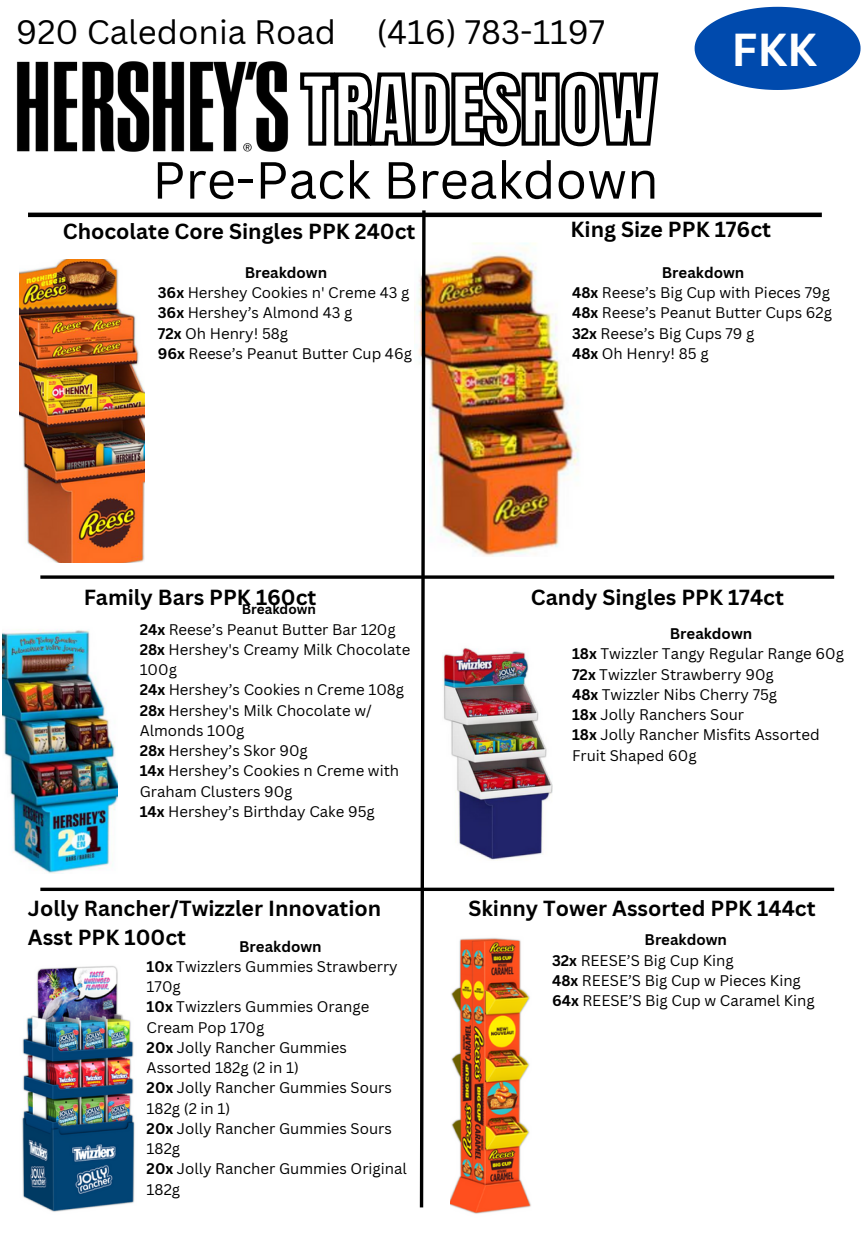
<style>
.page{position:relative;width:864px;height:1242px;background:#fff}
.page>*{position:absolute;margin:0;border:0;box-sizing:border-box;transform-origin:0 0}
.t1{font:51px "Canva Sans";color:#000}
.t2{font:700 45px "Canva Sans";color:#fff}
.t3{font:33px "Canva Sans";color:#000}
.t4{font:700 21.3px/29.2px "Canva Sans";color:#000}
.t5{font:15px/20.2px "Canva Sans";color:#000}
.t6{font:700 15px "Canva Sans";color:#000}
.t7{font:700 13.5px "Canva Sans";color:#000}
.s1{font-weight:700}
</style>
<div class="page">
<hr style="left:28px;top:213px;width:794px;height:4px;background:#000">
<svg style="left:40px;top:575px;width:794px;height:4px;background:#272727"></svg>
<hr style="left:40px;top:888px;width:794px;height:3px;background:#000">
<img style="left:19px;top:259px;width:125px;height:304px">
<img style="left:2px;top:629px;width:115px;height:245px">
<img style="left:16px;top:61px;width:282px;height:157px">
<svg style="left:298px;top:71px;width:363px;height:1137px"></svg>
<svg style="left:695px;top:7px;width:166px;height:83px"></svg>
<img style="left:450px;top:927px;width:81px;height:287px">
<img style="left:22px;top:966px;width:113px;height:246px">
<p class="t3" style="left:16px;top:9px;width:590px">920 Caledonia Road (416) 783-1197</p>
<p class="t2" style="left:732px;top:18px;width:87px">FKK</p>
<p class="t1" style="left:152px;top:144px;width:508px">Pre-Pack Breakdown</p>
<h3 class="t4" style="left:63px;top:217px;width:354px">Chocolate Core Singles PPK 240ct</h3>
<h4 class="t4" style="left:571px;top:214px;width:202px">King Size PPK 176ct</h4>
<p class="t6" style="left:245px;top:262px;width:84px">Breakdown</p>
<p class="t5" style="left:158px;top:282px;width:253px"><span class="s1">36x</span> Hershey Cookies n' Creme 43 g</p>
<p class="t5" style="left:158px;top:302px;width:196px"><span class="s1">36x</span> Hershey’s Almond 43 g</p>
<p class="t5" style="left:158px;top:323px;width:132px"><span class="s1">72x</span> Oh Henry! 58g</p>
<p class="t5" style="left:158px;top:343px;width:256px"><span class="s1">96x</span> Reese’s Peanut Butter Cup 46g</p>
<p class="t6" style="left:662px;top:262px;width:84px">Breakdown</p>
<p class="t5" style="left:572px;top:282px;width:259px"><span class="s1">48x</span> Reese’s Big Cup with Pieces 79g</p>
<p class="t5" style="left:572px;top:302px;width:261px"><span class="s1">48x</span> Reese’s Peanut Butter Cups 62g</p>
<h5 class="t5" style="left:572px;top:323px;width:184px"><span class="s1">32x</span> Reese’s Big Cups 79 g</h5>
<h5 class="t5" style="left:572px;top:343px;width:138px"><span class="s1">48x</span> Oh Henry! 85 g</h5>
<p class="t4" style="left:84px;top:582px;width:234px">Family Bars PPK 160ct</p>
<p class="t7" style="left:242px;top:600px;width:76px">Breakdown</p>
<p class="t5" style="left:140px;top:619px;width:258px"><span class="s1">24x</span> Reese’s Peanut Butter Bar 120g</p>
<p class="t5" style="left:140px;top:639px;width:272px"><span class="s1">28x</span> Hershey's Creamy Milk Chocolate<br>100g</p>
<p class="t5" style="left:140px;top:679px;width:266px"><span class="s1">24x</span> Hershey’s Cookies n Creme 108g</p>
<p class="t5" style="left:140px;top:700px;width:234px"><span class="s1">28x</span> Hershey's Milk Chocolate w/<br>Almonds 100g</p>
<p class="t5" style="left:140px;top:740px;width:170px"><span class="s1">28x</span> Hershey’s Skor 90g</p>
<p class="t5" style="left:140px;top:760px;width:261px"><span class="s1">14x</span> Hershey’s Cookies n Creme with<br>Graham Clusters 90g</p>
<p class="t5" style="left:140px;top:801px;width:237px"><span class="s1">14x</span> Hershey’s Birthday Cake 95g</p>
<h2 class="t4" style="left:28px;top:893px;width:355px">Jolly Rancher/Twizzler Innovation<br>Asst PPK 100ct</h2>
<p class="t6" style="left:239px;top:936px;width:84px">Breakdown</p>
<p class="t5" style="left:147px;top:956px;width:253px"><span class="s1">10x</span> Twizzlers Gummies Strawberry<br>170g</p>
<h5 class="t5" style="left:147px;top:996px;width:224px"><span class="s1">10x</span> Twizzlers Gummies Orange<br>Cream Pop 170g</h5>
<h5 class="t5" style="left:147px;top:1037px;width:202px"><span class="s1">20x</span> Jolly Rancher Gummies<br>Assorted 182g (2 in 1)</h5>
<p class="t5" style="left:147px;top:1077px;width:247px"><span class="s1">20x</span> Jolly Rancher Gummies Sours<br>182g (2 in 1)</p>
<p class="t5" style="left:147px;top:1118px;width:247px"><span class="s1">20x</span> Jolly Rancher Gummies Sours<br>182g</p>
<p class="t5" style="left:147px;top:1158px;width:262px"><span class="s1">20x</span> Jolly Rancher Gummies Original<br>182g</p>
<p class="t4" style="left:531px;top:582px;width:254px">Candy Singles PPK 174ct</p>
<p class="t6" style="left:670px;top:623px;width:84px">Breakdown</p>
<p class="t5" style="left:572px;top:643px;width:273px"><span class="s1">18x</span> Twizzler Tangy Regular Range 60g</p>
<p class="t5" style="left:572px;top:664px;width:203px"><span class="s1">72x</span> Twizzler Strawberry 90g</p>
<p class="t5" style="left:572px;top:684px;width:207px"><span class="s1">48x</span> Twizzler Nibs Cherry 75g</p>
<p class="t5" style="left:572px;top:704px;width:174px"><span class="s1">18x</span> Jolly Ranchers Sour</p>
<p class="t5" style="left:572px;top:724px;width:249px"><span class="s1">18x</span> Jolly Rancher Misfits Assorted<br>Fruit Shaped 60g</p>
<p class="t4" style="left:468px;top:893px;width:349px">Skinny Tower Assorted PPK 144ct</p>
<p class="t6" style="left:645px;top:929px;width:84px">Breakdown</p>
<p class="t5" style="left:552px;top:950px;width:183px"><span class="s1">32x</span> REESE’S Big Cup King</p>
<p class="t5" style="left:552px;top:970px;width:250px"><span class="s1">48x</span> REESE’S Big Cup w Pieces King</p>
<p class="t5" style="left:552px;top:990px;width:264px"><span class="s1">64x</span> REESE’S Big Cup w Caramel King</p>
</div>
